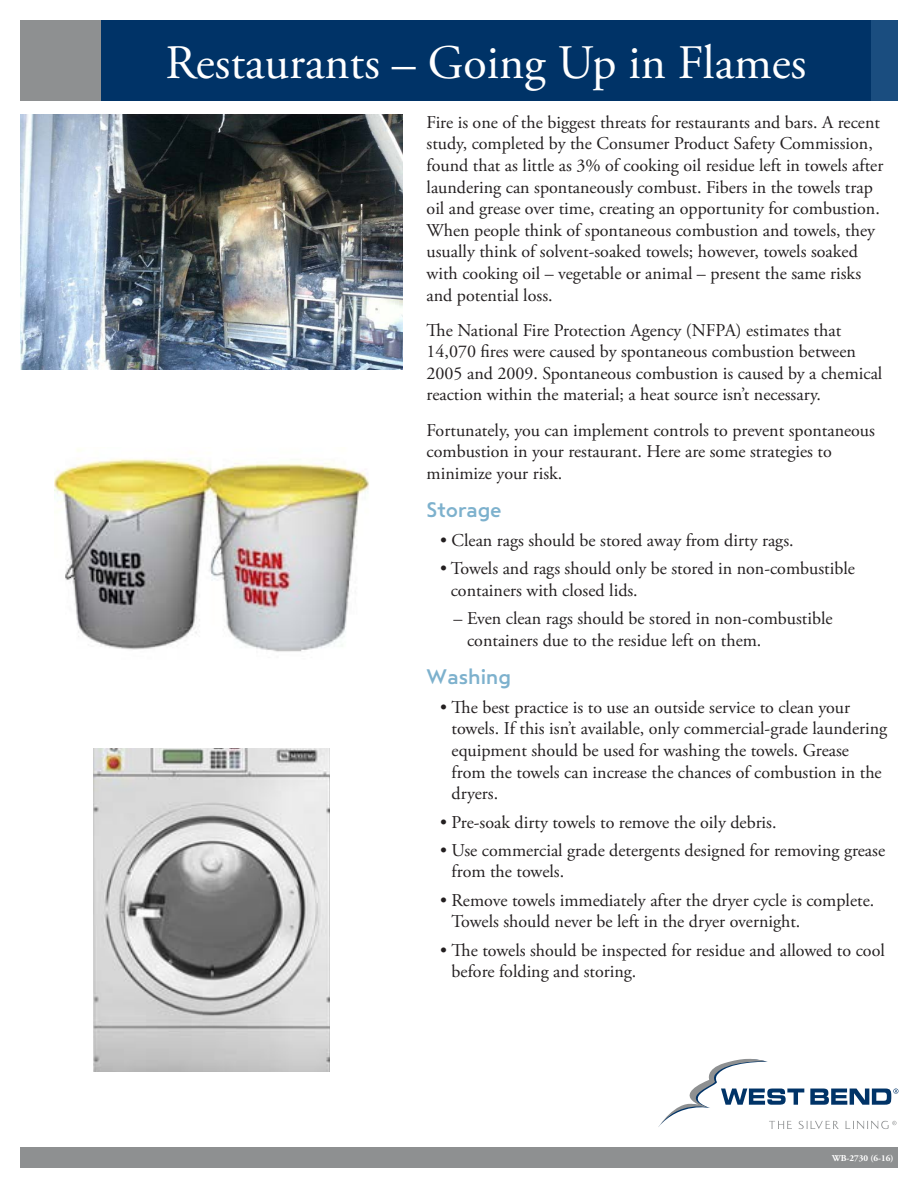
<style>
.page{position:relative;width:918px;height:1188px;background:#fff}
.page>*{position:absolute;margin:0;border:0;box-sizing:border-box;transform-origin:0 0}
.t1{font:48px "Adobe Garamond Pro";color:#fff}
.t2{font:21px "Steagal Me";color:#7db1cd}
.t3{font:18px/21.6px "Adobe Garamond Pro";color:#231f20}
.t4{font:700 9px "Adobe Garamond Pro";color:#fff}
</style>
<div class="page">
<div style="left:101px;top:20px;width:797px;height:81px;background:#003367"></div>
<div style="left:871px;top:20px;width:27px;height:81px;background:#1a4d7f"></div>
<div style="left:20px;top:20px;width:81px;height:81px;background:#8e9091"></div>
<img style="left:20px;top:115px;width:383px;height:255px">
<img style="left:93px;top:748px;width:237px;height:324px">
<img style="left:54px;top:449px;width:315px;height:203px">
<div style="left:21px;top:1148px;width:877px;height:20px;background:#8e9091"></div>
<svg style="left:658px;top:1059px;width:240px;height:70px"></svg>
<p class="t1" style="left:166px;top:34px;width:642px">Restaurants – Going Up in Flames</p>
<p class="t3" style="left:427px;top:112px;width:458px">Fire is one of the biggest threats for restaurants and bars. A recent study, completed by the Consumer Product Safety Commission, found that as little as 3% of cooking oil residue left in towels after laundering can spontaneously combust. Fibers in the towels trap oil and grease over time, creating an opportunity for combustion.<br>When people think of spontaneous combustion and towels, they usually think of solvent-soaked towels; however, towels soaked with cooking oil – vegetable or animal – present the same risks and potential loss.</p>
<p class="t3" style="left:427px;top:320px;width:457px">The National Fire Protection Agency (NFPA) estimates that 14,070 fires were caused by spontaneous combustion between 2005 and 2009. Spontaneous combustion is caused by a chemical reaction within the material; a heat source isn’t necessary.</p>
<p class="t3" style="left:427px;top:420px;width:450px">Fortunately, you can implement controls to prevent spontaneous combustion in your restaurant. Here are some strategies to minimize your risk.</p>
<p class="t2" style="left:427px;top:499px;width:77px">Storage</p>
<p class="t3" style="left:440px;top:530px;width:355px">• Clean rags should be stored away from dirty rags.</p>
<p class="t3" style="left:451px;top:558px;width:406px;text-indent:-11px">• Towels and rags should only be stored in non-combustible containers with closed lids.</p>
<p class="t3" style="left:467px;top:608px;width:367px;text-indent:-14px">– Even clean rags should be stored in non-combustible containers due to the residue left on them.</p>
<p class="t2" style="left:427px;top:666px;width:86px">Washing</p>
<p class="t3" style="left:452px;top:697px;width:437px;text-indent:-11px">• The best practice is to use an outside service to clean your towels. If this isn’t available, only commercial-grade laundering equipment should be used for washing the towels. Grease from the towels can increase the chances of combustion in the dryers.</p>
<p class="t3" style="left:440px;top:812px;width:338px">• Pre-soak dirty towels to remove the oily debris.</p>
<p class="t3" style="left:452px;top:840px;width:435px;text-indent:-11px">• Use commercial grade detergents designed for removing grease from the towels.</p>
<p class="t3" style="left:452px;top:890px;width:424px;text-indent:-11px">• Remove towels immediately after the dryer cycle is complete.<br>Towels should never be left in the dryer overnight.</p>
<p class="t3" style="left:452px;top:940px;width:435px;text-indent:-11px">• The towels should be inspected for residue and allowed to cool before folding and storing.</p>
<p class="t4" style="left:832px;top:1153px;width:63px">WB-2730 (6-16)</p>
</div>
